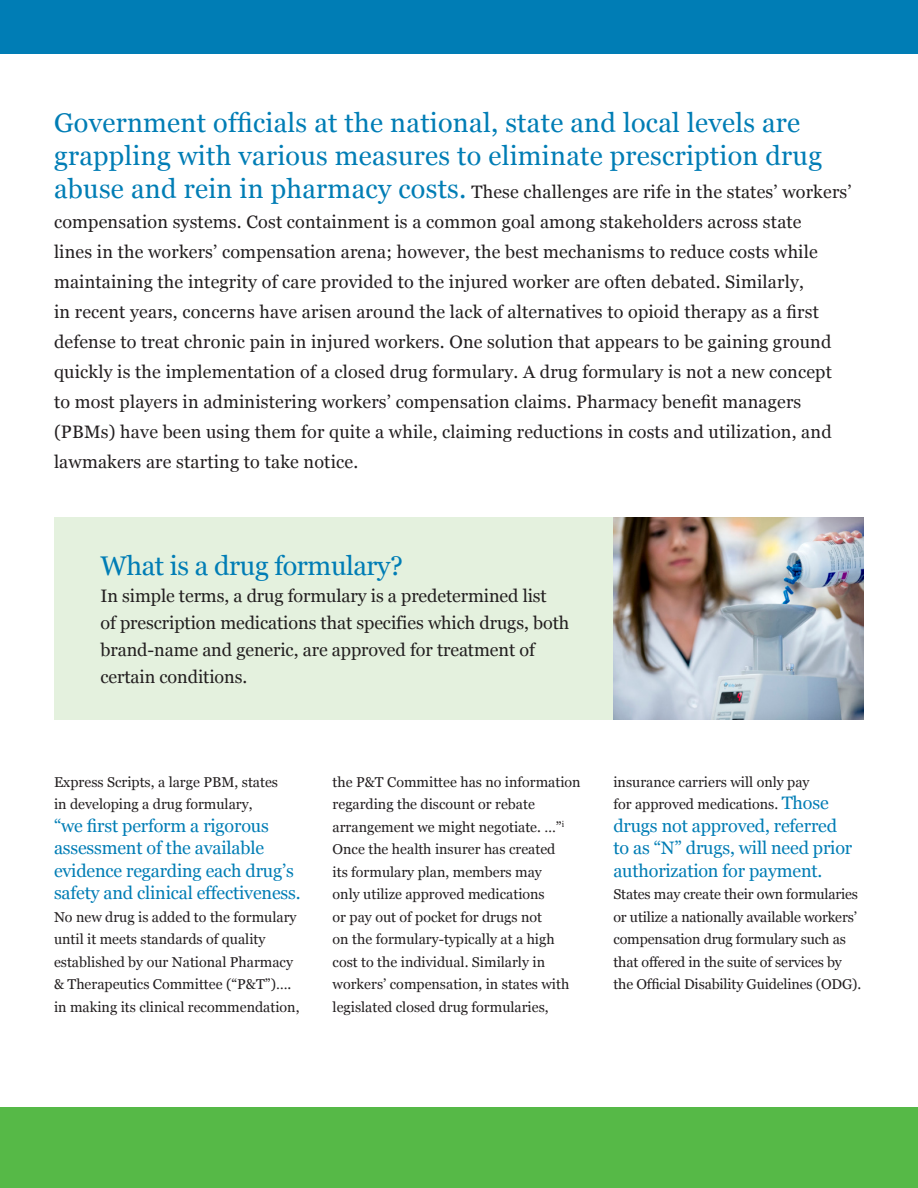
<style>
.page{position:relative;width:918px;height:1188px;background:#fff}
.page>*{position:absolute;margin:0;border:0;box-sizing:border-box;transform-origin:0 0}
.t1{font:27px/33px "Georgia";letter-spacing:.01em;color:#007db5}
.t2{font:27px "Georgia";letter-spacing:-.015em;color:#007db5}
.t3{font:18px/30px "Georgia";letter-spacing:.01em;color:#231f20}
.t4{font:18px/22.5px "Georgia";letter-spacing:-.01em;color:#007db5}
.t5{font:14.25px/22.5px "Georgia";color:#231f20}
.s1{font-size:27px;color:#007db5}
.s2{font-size:18px;color:#007db5}
</style>
<div class="page">
<div style="left:54px;top:518px;width:598px;height:202px;background:#e4f1de"></div>
<div style="left:0;top:1107px;width:918px;height:81px;background:#56b947"></div>
<div style="left:0;top:0;width:918px;height:54px;background:#007db5"></div>
<img style="left:613px;top:518px;width:251px;height:202px">
<p class="t1" style="left:54px;top:106px;width:770px">Government officials at the national, state and local levels are grappling with various measures to eliminate prescription drug</p>
<p class="t3" style="left:54px;top:177px;width:799px"><span class="s1">abuse and rein in pharmacy costs.</span> These challenges are rife in the states’ workers’ compensation systems. Cost containment is a common goal among stakeholders across state<br>lines in the workers’ compensation arena; however, the best mechanisms to reduce costs while maintaining the integrity of care provided to the injured worker are often debated. Similarly,<br>in recent years, concerns have arisen around the lack of alternatives to opioid therapy as a first defense to treat chronic pain in injured workers. One solution that appears to be gaining ground quickly is the implementation of a closed drug formulary. A drug formulary is not a new concept to most players in administering workers’ compensation claims. Pharmacy benefit managers (PBMs) have been using them for quite a while, claiming reductions in costs and utilization, and lawmakers are starting to take notice.</p>
<p class="t2" style="left:100px;top:549px;width:304px">What is a drug formulary?</p>
<p class="t3" style="left:100px;top:582px;width:470px;line-height:27px">In simple terms, a drug formulary is a predetermined list<br>of prescription medications that specifies which drugs, both brand-name and generic, are approved for treatment of certain conditions.</p>
<p class="t5" style="left:54px;top:771px;width:226px">Express Scripts, a large PBM, states in developing a drug formulary,</p>
<p class="t4" style="left:54px;top:815px;width:248px">“we first perform a rigorous assessment of the available evidence regarding each drug’s safety and clinical effectiveness.</p>
<p class="t5" style="left:54px;top:906px;width:247px">No new drug is added to the formulary until it meets standards of quality established by our National Pharmacy &amp; Therapeutics Committee (“P&amp;T”)…. in making its clinical recommendation,</p>
<p class="t5" style="left:333px;top:771px;width:250px">the P&amp;T Committee has no information regarding the discount or rebate arrangement we might negotiate. …”<sup>i </sup>Once the health insurer has created<br>its formulary plan, members may<br>only utilize approved medications<br>or pay out of pocket for drugs not<br>on the formulary-typically at a high cost to the individual. Similarly in workers’ compensation, in states with legislated closed drug formularies,</p>
<p class="t5" style="left:613px;top:771px;width:217px">insurance carriers will only pay for approved medications. <span class="s2">Those</span></p>
<p class="t4" style="left:613px;top:815px;width:240px">drugs not approved, referred to as “N” drugs, will need prior authorization for payment.</p>
<p class="t5" style="left:613px;top:884px;width:249px">States may create their own formularies or utilize a nationally available workers’ compensation drug formulary such as that offered in the suite of services by the Official Disability Guidelines (ODG).</p>
</div>
